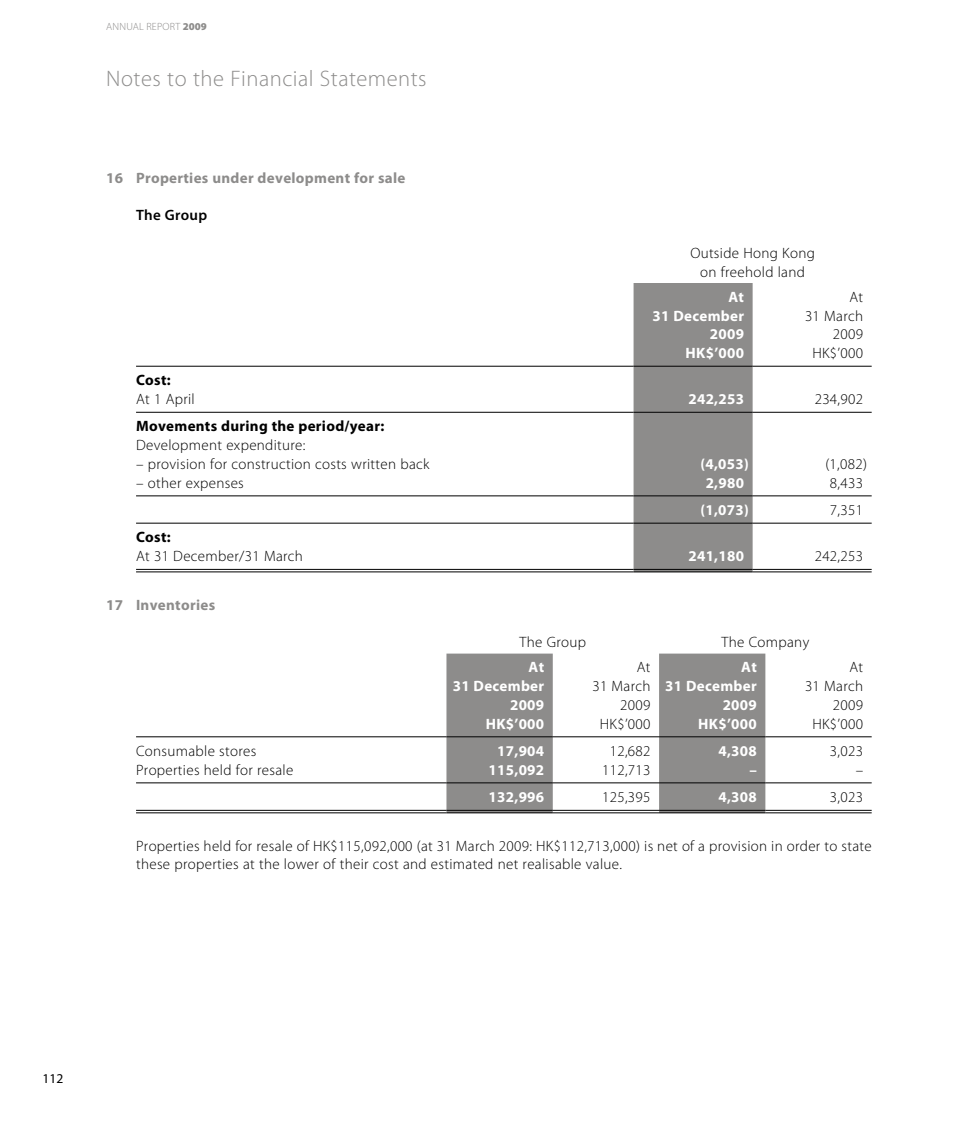
<style>
.page{position:relative;width:978px;height:1132px;background:#fff}
.page>*{position:absolute;margin:0;border:0;box-sizing:border-box;transform-origin:0 0}
.t1{font:300 22.5px "Myriad Pro";letter-spacing:.02em;color:#8d8c8b}
.t2{font:300 15px/18.8px "Myriad Pro";letter-spacing:.02em;color:#000;text-align:right}
.t3{font:700 15px/18.8px "Myriad Pro";letter-spacing:.02em;color:#fff;text-align:right}
.t4{font:700 15px "Myriad Pro";letter-spacing:.02em;color:#8d8c8b}
.t5{font:700 15px "Myriad Pro";letter-spacing:.02em;color:#000}
.t6{font:600 15px "Myriad Pro";letter-spacing:.02em;color:#000}
.t7{font:13.5px "Myriad Pro";color:#000}
.t8{font:300 10.5px "Myriad Pro";letter-spacing:.02em;color:#8d8c8b}
.s1{font-weight:900}
</style>
<div class="page">
<div style="left:634px;top:283px;width:119px;height:288px;background:#8d8c8b"></div>
<hr style="left:136px;top:366px;width:498px;height:1px;background:#000">
<hr style="left:634px;top:366px;width:119px;height:1px;background:#000">
<hr style="left:753px;top:366px;width:119px;height:1px;background:#000">
<hr style="left:136px;top:412px;width:498px;height:1px;background:#000">
<hr style="left:634px;top:412px;width:119px;height:1px;background:#000">
<hr style="left:753px;top:412px;width:119px;height:1px;background:#000">
<hr style="left:136px;top:495px;width:498px;height:1px;background:#000">
<hr style="left:634px;top:495px;width:119px;height:1px;background:#000">
<hr style="left:753px;top:495px;width:119px;height:1px;background:#000">
<hr style="left:136px;top:522px;width:498px;height:1px;background:#000">
<hr style="left:634px;top:522px;width:119px;height:1px;background:#000">
<hr style="left:753px;top:522px;width:119px;height:1px;background:#000">
<hr style="left:136px;top:569px;width:498px;height:1px;background:#000">
<hr style="left:136px;top:571px;width:498px;height:1px;background:#000">
<hr style="left:634px;top:569px;width:119px;height:1px;background:#000">
<hr style="left:634px;top:571px;width:119px;height:1px;background:#000">
<hr style="left:753px;top:569px;width:119px;height:1px;background:#000">
<hr style="left:753px;top:571px;width:119px;height:1px;background:#000">
<svg style="left:446px;top:653px;width:319px;height:159px;fill:#8d8c8b"></svg>
<hr style="left:136px;top:736px;width:310px;height:1px;background:#000">
<hr style="left:446px;top:736px;width:107px;height:1px;background:#000">
<hr style="left:553px;top:736px;width:106px;height:1px;background:#000">
<hr style="left:659px;top:736px;width:106px;height:1px;background:#000">
<hr style="left:765px;top:736px;width:107px;height:1px;background:#000">
<hr style="left:136px;top:782px;width:310px;height:1px;background:#000">
<hr style="left:446px;top:782px;width:107px;height:1px;background:#000">
<hr style="left:553px;top:782px;width:106px;height:1px;background:#000">
<hr style="left:659px;top:782px;width:106px;height:1px;background:#000">
<hr style="left:765px;top:782px;width:107px;height:1px;background:#000">
<hr style="left:136px;top:809px;width:310px;height:1px;background:#000">
<hr style="left:136px;top:812px;width:310px;height:1px;background:#000">
<hr style="left:446px;top:809px;width:107px;height:1px;background:#000">
<hr style="left:446px;top:812px;width:107px;height:1px;background:#000">
<hr style="left:553px;top:809px;width:106px;height:1px;background:#000">
<hr style="left:553px;top:812px;width:106px;height:1px;background:#000">
<hr style="left:659px;top:809px;width:106px;height:1px;background:#000">
<hr style="left:659px;top:812px;width:106px;height:1px;background:#000">
<hr style="left:765px;top:809px;width:107px;height:1px;background:#000">
<hr style="left:765px;top:812px;width:107px;height:1px;background:#000">
<p class="t8" style="left:106px;top:21px;width:102px">ANNUAL REPORT <span class="s1">2009</span></p>
<h1 class="t1" style="left:106px;top:66px;width:322px">Notes to the Financial Statements</h1>
<p class="t4" style="left:106px;top:168px;width:301px">16 Properties under development for sale</p>
<p class="t6" style="left:136px;top:206px;width:73px">The Group</p>
<p class="t2" style="left:690px;top:244px;width:126px;text-align:center">Outside Hong Kong on freehold land</p>
<p class="t3" style="left:653px;top:287px;width:93px">At<br>31 December<br>2009</p>
<p class="t2" style="left:805px;top:287px;width:60px">At<br>31 March<br>2009</p>
<p class="t3" style="left:686px;top:343px;width:60px">HK$’000</p>
<p class="t2" style="left:812px;top:344px;width:52px">HK$’000</p>
<p class="t5" style="left:136px;top:370px;width:36px">Cost:</p>
<p class="t2" style="left:136px;top:390px;width:60px">At 1 April</p>
<p class="t3" style="left:688px;top:389px;width:57px">242,253</p>
<p class="t2" style="left:815px;top:390px;width:50px">234,902</p>
<p class="t5" style="left:136px;top:416px;width:250px">Movements during the period/year:</p>
<p class="t2" style="left:136px;top:436px;width:171px">Development expenditure:</p>
<p class="t2" style="left:136px;top:454px;width:295px">– provision for construction costs written back</p>
<p class="t3" style="left:700px;top:454px;width:50px">(4,053)</p>
<p class="t2" style="left:825px;top:454px;width:43px">(1,082)</p>
<p class="t2" style="left:136px;top:473px;width:109px">– other expenses</p>
<p class="t3" style="left:706px;top:472px;width:40px">2,980</p>
<p class="t2" style="left:830px;top:473px;width:35px">8,433</p>
<p class="t3" style="left:700px;top:500px;width:50px">(1,073)</p>
<p class="t2" style="left:830px;top:500px;width:35px">7,351</p>
<p class="t5" style="left:136px;top:527px;width:36px">Cost:</p>
<p class="t2" style="left:136px;top:546px;width:168px">At 31 December/31 March</p>
<p class="t3" style="left:688px;top:546px;width:57px">241,180</p>
<p class="t2" style="left:815px;top:546px;width:50px">242,253</p>
<p class="t4" style="left:106px;top:594px;width:110px">17 Inventories</p>
<p class="t2" style="left:519px;top:633px;width:68px">The Group</p>
<p class="t2" style="left:721px;top:633px;width:89px">The Company</p>
<p class="t3" style="left:453px;top:657px;width:93px">At<br>31 December<br>2009</p>
<p class="t2" style="left:592px;top:658px;width:60px">At<br>31 March<br>2009</p>
<p class="t3" style="left:665px;top:657px;width:93px">At<br>31 December<br>2009</p>
<p class="t2" style="left:805px;top:658px;width:60px">At<br>31 March<br>2009</p>
<p class="t3" style="left:486px;top:713px;width:60px">HK$’000</p>
<p class="t2" style="left:600px;top:714px;width:52px">HK$’000</p>
<p class="t3" style="left:698px;top:713px;width:60px">HK$’000</p>
<p class="t2" style="left:812px;top:714px;width:52px">HK$’000</p>
<p class="t2" style="left:136px;top:741px;width:122px">Consumable stores</p>
<p class="t3" style="left:497px;top:740px;width:49px">17,904</p>
<p class="t2" style="left:610px;top:741px;width:42px">12,682</p>
<p class="t3" style="left:718px;top:740px;width:40px">4,308</p>
<p class="t2" style="left:830px;top:741px;width:35px">3,023</p>
<p class="t2" style="left:136px;top:760px;width:159px">Properties held for resale</p>
<p class="t3" style="left:489px;top:759px;width:57px">115,092</p>
<p class="t2" style="left:602px;top:760px;width:50px">112,713</p>
<p class="t3" style="left:749px;top:759px;width:9px">–</p>
<p class="t2" style="left:856px;top:760px;width:9px">–</p>
<p class="t3" style="left:489px;top:786px;width:57px">132,996</p>
<p class="t2" style="left:602px;top:787px;width:50px">125,395</p>
<p class="t3" style="left:718px;top:786px;width:40px">4,308</p>
<p class="t2" style="left:830px;top:787px;width:35px">3,023</p>
<p class="t2" style="left:136px;top:836px;width:737px;text-align:left">Properties held for resale of HK$115,092,000 (at 31 March 2009: HK$112,713,000) is net of a provision in order to state these properties at the lower of their cost and estimated net realisable value.</p>
<p class="t7" style="left:43px;top:1069px;width:22px">112</p>
</div>
